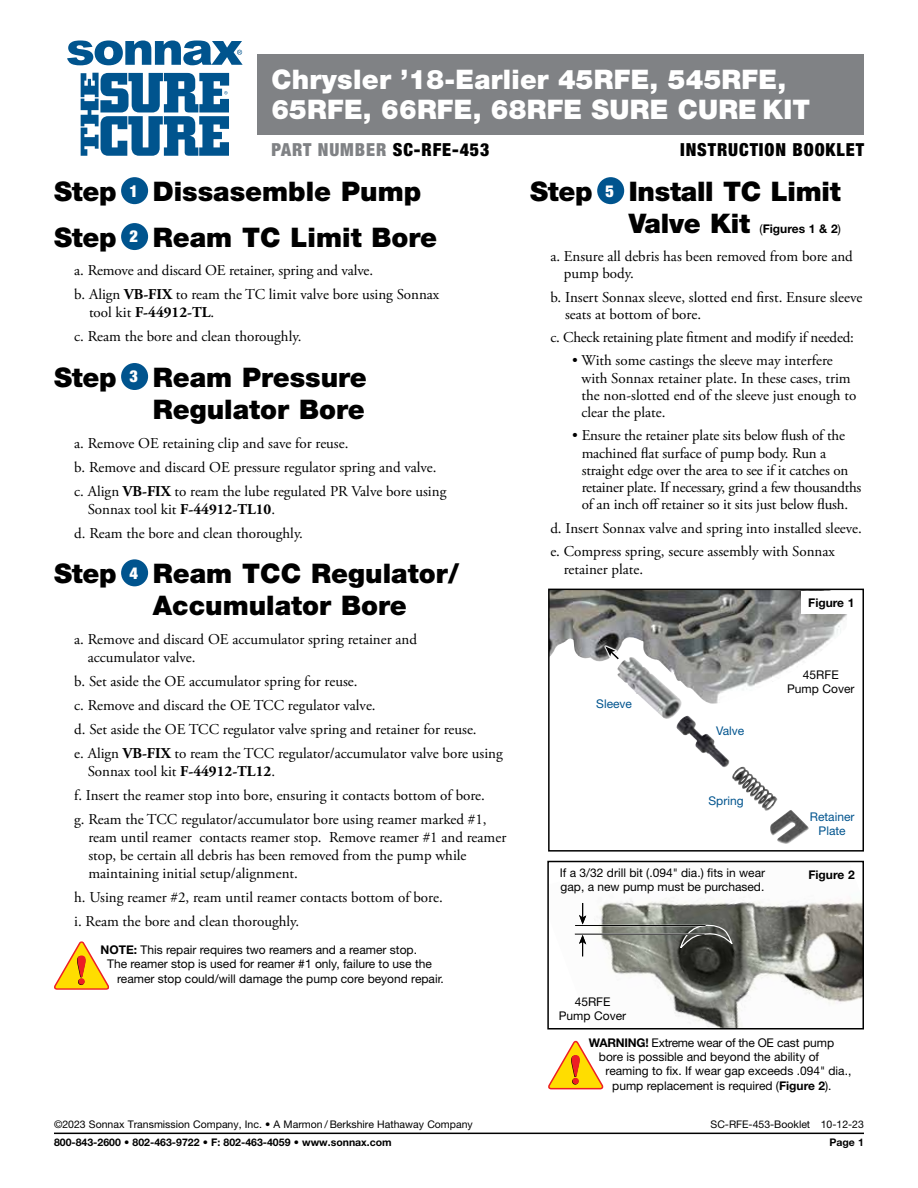
<style>
.page{position:relative;width:918px;height:1188px;background:#fff}
.page>*{position:absolute;margin:0;border:0;box-sizing:border-box;transform-origin:0 0}
.t1{font:900 27px/32.4px "Helvetica Neue LT Std";color:#000}
.t2{font:900 27px/30px "Helvetica Neue LT Std";letter-spacing:.01em;color:#fff}
.t3{font:900 condensed 18px "Helvetica Neue LT Std";letter-spacing:.05em;color:#808285}
.t4{font:900 condensed 18px "Helvetica Neue LT Std";letter-spacing:.05em;color:#000}
.t5{font:900 condensed 16.5px "Helvetica Neue LT Std";color:#fff}
.t6{font:15px/24px "Adobe Garamond Pro";color:#000}
.t7{font:12px/14.4px "Helvetica Neue LT Std";color:#000;text-align:center}
.t8{font:12px "Helvetica Neue LT Std";letter-spacing:-.02em;color:#000}
.t9{font:12px/14.4px "Helvetica Neue LT Std";color:#00548e;text-align:center}
.t10{font:700 12px "Helvetica Neue LT Std";color:#000}
.t11{font:10.5px "Helvetica Neue LT Std";color:#000}
.t12{font:700 10.5px "Helvetica Neue LT Std";color:#000}
.s1{color:#000}
.s2{font-weight:700}
.s3{font-weight:400}
</style>
<div class="page">
<div style="left:121px;top:177px;width:27px;height:27px;background:#00548e;border-radius:50%"></div>
<div style="left:121px;top:223px;width:27px;height:27px;background:#00548e;border-radius:50%"></div>
<div style="left:121px;top:363px;width:27px;height:27px;background:#00548e;border-radius:50%"></div>
<div style="left:121px;top:559px;width:27px;height:27px;background:#00548e;border-radius:50%"></div>
<svg style="left:54px;top:941px;width:55px;height:49px"></svg>
<svg style="left:548px;top:1041px;width:55px;height:48px"></svg>
<img style="left:551px;top:592px;width:296px;height:82px">
<div style="left:548px;top:589px;width:316px;height:263px;border:2px solid #000"></div>
<img style="left:617px;top:657px;width:162px;height:154px">
<div style="left:801px;top:592px;width:60px;height:22px;background:#fff"></div>
<svg style="left:604px;top:645px;width:16px;height:16px"></svg>
<svg style="left:605px;top:646px;width:15px;height:15px"></svg>
<div style="left:597px;top:177px;width:27px;height:27px;background:#00548e;border-radius:50%"></div>
<img style="left:574px;top:900px;width:287px;height:127px">
<div style="left:547px;top:861px;width:317px;height:169px;border:2px solid #000"></div>
<svg style="left:673px;top:914px;width:62px;height:48px;background:#4d4f4a"></svg>
<hr style="left:575px;top:925px;width:131px;height:1px;background:#000">
<hr style="left:575px;top:933px;width:130px;height:2px;background:#fff">
<hr style="left:575px;top:934px;width:130px;height:1px;background:#000">
<svg style="left:578px;top:903px;width:11px;height:21px"></svg>
<svg style="left:576px;top:935px;width:11px;height:21px"></svg>
<hr style="left:54px;top:1133px;width:810px;height:1px;background:#000">
<div style="left:258px;top:54px;width:606px;height:81px;background:#808285"></div>
<svg style="left:81px;top:73px;width:148px;height:83px"></svg>
<svg style="left:67px;top:40px;width:176px;height:25px"></svg>
<h1 class="t2" style="left:271px;top:64px;width:540px">Chrysler ’18-Earlier 45RFE, 545RFE,<br>65RFE, 66RFE, 68RFE SURE CURE KIT</h1>
<p class="t3" style="left:271px;top:138px;width:220px">PART NUMBER <span class="s1">SC-RFE-453</span></p>
<p class="t4" style="left:680px;top:138px;width:185px">INSTRUCTION BOOKLET</p>
<h1 class="t1" style="left:54px;top:175px;width:64px">Step</h1>
<h1 class="t1" style="left:153px;top:175px;width:270px">Dissasemble Pump</h1>
<h1 class="t1" style="left:54px;top:221px;width:64px">Step</h1>
<h1 class="t1" style="left:153px;top:221px;width:286px">Ream TC Limit Bore</h1>
<p class="t6" style="left:74px;top:259px;width:367px">a. Remove and discard OE retainer, spring and valve.<br>b. Align <span class="s2">VB-FIX</span> to ream the TC limit valve bore using Sonnax</p>
<p class="t6" style="left:74px;top:301px;width:229px;text-indent:15px">tool kit <span class="s2">F-44912-TL</span>.<br>c. Ream the bore and clean thoroughly.</p>
<h1 class="t1" style="left:54px;top:361px;width:64px">Step</h1>
<h1 class="t1" style="left:153px;top:361px;width:215px">Ream Pressure<br>Regulator Bore</h1>
<p class="t6" style="left:74px;top:432px;width:374px">a. Remove OE retaining clip and save for reuse.<br>b. Remove and discard OE pressure regulator spring and valve. c. Align <span class="s2">VB-FIX</span> to ream the lube regulated PR Valve bore using</p>
<p class="t6" style="left:74px;top:498px;width:230px;text-indent:14px">Sonnax tool kit <span class="s2">F-44912-TL10</span>.<br>d. Ream the bore and clean thoroughly.</p>
<h1 class="t1" style="left:54px;top:557px;width:64px">Step</h1>
<h1 class="t1" style="left:153px;top:557px;width:308px">Ream TCC Regulator/<br>Accumulator Bore</h1>
<p class="t6" style="left:88px;top:631px;width:331px;line-height:18px;text-indent:-14px">a. Remove and discard OE accumulator spring retainer and accumulator valve.</p>
<p class="t6" style="left:74px;top:670px;width:430px">b. Set aside the OE accumulator spring for reuse.<br>c. Remove and discard the OE TCC regulator valve.<br>d. Set aside the OE TCC regulator valve spring and retainer for reuse.<br>e. Align <span class="s2">VB-FIX</span> to ream the TCC regulator/accumulator valve bore using</p>
<p class="t6" style="left:74px;top:760px;width:414px;text-indent:13px">Sonnax tool kit <span class="s2">F-44912-TL12</span>.<br>f. Insert the reamer stop into bore, ensuring it contacts bottom of bore. g. Ream the TCC regulator/accumulator bore using reamer marked #1,</p>
<p class="t6" style="left:88px;top:829px;width:419px;line-height:18px">ream until reamer contacts reamer stop. Remove reamer #1 and reamer stop, be certain all debris has been removed from the pump while maintaining initial setup/alignment.</p>
<p class="t6" style="left:74px;top:886px;width:370px">h. Using reamer #2, ream until reamer contacts bottom of bore. i. Ream the bore and clean thoroughly.</p>
<p class="t7" style="left:100px;top:942px;width:318px"><span class="s2">NOTE:</span> This repair requires two reamers and a reamer stop.</p>
<p class="t7" style="left:107px;top:957px;width:326px">The reamer stop is used for reamer #1 only, failure to use the</p>
<p class="t7" style="left:117px;top:971px;width:328px">reamer stop could/will damage the pump core beyond repair.</p>
<p class="t5" style="left:130px;top:181px;width:10px">1</p>
<p class="t5" style="left:130px;top:226px;width:10px">2</p>
<p class="t5" style="left:130px;top:366px;width:10px">3</p>
<p class="t5" style="left:130px;top:563px;width:10px">4</p>
<h1 class="t1" style="left:530px;top:175px;width:64px">Step</h1>
<h1 class="t1" style="left:629px;top:175px;width:213px">Install TC Limit<br>Valve Kit</h1>
<p class="t5" style="left:606px;top:181px;width:10px">5</p>
<p class="t10" style="left:760px;top:221px;width:83px"><span class="s3">(</span>Figures 1 &amp; 2<span class="s3">)</span></p>
<p class="t6" style="left:564px;top:248px;width:291px;line-height:17.2px;text-indent:-14px">a. Ensure all debris has been removed from bore and pump body.</p>
<p class="t6" style="left:565px;top:289px;width:299px;line-height:17.2px;text-indent:-15px">b. Insert Sonnax sleeve, slotted end first. Ensure sleeve seats at bottom of bore.</p>
<p class="t6" style="left:550px;top:326px;width:305px">c. Check retaining plate fitment and modify if needed:</p>
<p class="t6" style="left:581px;top:353px;width:276px;line-height:17.2px;text-indent:-9px">• With some castings the sleeve may interfere with Sonnax retainer plate. In these cases, trim the non-slotted end of the sleeve just enough to clear the plate.</p>
<p class="t6" style="left:582px;top:428px;width:281px;line-height:17.2px;text-indent:-10px">• Ensure the retainer plate sits below flush of the machined flat surface of pump body. Run a straight edge over the area to see if it catches on retainer plate. If necessary, grind a few thousandths of an inch off retainer so it sits just below flush.</p>
<p class="t6" style="left:550px;top:517px;width:313px;line-height:23.2px">d. Insert Sonnax valve and spring into installed sleeve. e. Compress spring, secure assembly with Sonnax</p>
<p class="t6" style="left:564px;top:558px;width:81px">retainer plate.</p>
<p class="t10" style="left:808px;top:595px;width:48px">Figure 1</p>
<p class="t9" style="left:596px;top:696px;width:37px">Sleeve</p>
<p class="t9" style="left:716px;top:723px;width:30px">Valve</p>
<p class="t7" style="left:787px;top:667px;width:69px">45RFE<br>Pump Cover</p>
<p class="t9" style="left:708px;top:793px;width:37px">Spring</p>
<p class="t7" style="left:560px;top:865px;width:207px;text-align:left">If a 3/32 drill bit (.094" dia.) fits in wear gap, a new pump must be purchased.</p>
<p class="t9" style="left:810px;top:809px;width:46px">Retainer<br>Plate</p>
<p class="t10" style="left:808px;top:867px;width:48px">Figure 2</p>
<p class="t7" style="left:559px;top:994px;width:69px">45RFE<br>Pump Cover</p>
<p class="t8" style="left:589px;top:1035px;width:247px"><span class="s2">WARNING!</span> Extreme wear of the OE cast pump</p>
<p class="t7" style="left:599px;top:1049px;width:222px">bore is possible and beyond the ability of</p>
<p class="t7" style="left:606px;top:1064px;width:247px">reaming to fix. If wear gap exceeds .094" dia.,</p>
<p class="t7" style="left:612px;top:1078px;width:221px">pump replacement is required (<span class="s2">Figure 2</span>).</p>
<p class="t11" style="left:54px;top:1118px;width:420px">©2023 Sonnax Transmission Company, Inc. • A Marmon / Berkshire Hathaway Company</p>
<p class="t11" style="left:711px;top:1118px;width:155px">SC-RFE-453-Booklet 10-12-23</p>
<p class="t12" style="left:54px;top:1136px;width:339px">800-843-2600 • 802-463-9722 • F: 802-463-4059 • www.sonnax.com</p>
<p class="t12" style="left:829px;top:1136px;width:36px">Page 1</p>
</div>
